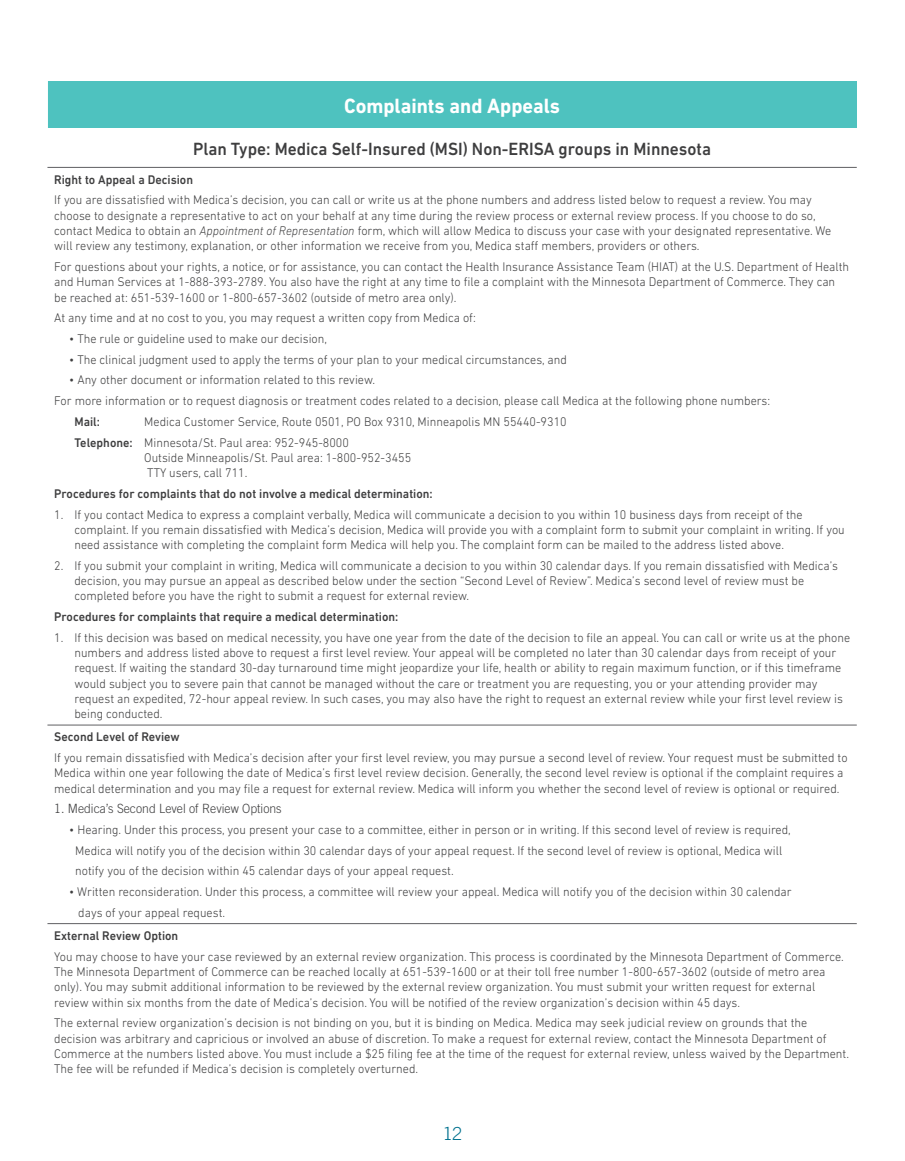
<style>
.page{position:relative;width:905px;height:1161px;background:#fff}
.page>*{position:absolute;margin:0;border:0;box-sizing:border-box;transform-origin:0 0}
.TABLE_head{font:700 21px "DIN Next LT Pro";color:#fff;scale:.96 1}
.TABLE_head-2{font:500 18px "DIN Next LT Pro";color:#3e3e3f;scale:.96 1}
.t1{font:300 18px "Trade Gothic LT Std";color:#00718e}
.TABLE_body{font:300 12.75px/15.3px "DIN Next LT Pro";color:#3e3e3f;scale:.96 1}
.TABLE_body-2{font:500 12.75px "DIN Next LT Pro";color:#3e3e3f;scale:.96 1}
.TABLE_body-3{font:300 12.75px "Trade Gothic LT Std";color:#3e3e3f;scale:.96 1}
.s1{font-style:italic}
.s2{font-weight:500}
</style>
<div class="page">
<div style="left:47px;top:81px;width:809px;height:48px;background:#4ec2bf"></div>
<hr style="left:47px;top:81px;width:1px;height:48px;background:#fff">
<hr style="left:47px;top:167px;width:809px;height:1px;background:#5f5f62">
<hr style="left:47px;top:725px;width:809px;height:1px;background:#5f5f62">
<hr style="left:47px;top:923px;width:809px;height:1px;background:#5f5f62">
<p class="TABLE_head" style="left:344px;top:93px;width:226px">Complaints and Appeals</p>
<p class="TABLE_head-2" style="left:193px;top:138px;width:541px">Plan Type: Medica Self-Insured (MSI) Non-ERISA groups in Minnesota</p>
<p class="TABLE_body-2" style="left:54px;top:172px;width:146px">Right to Appeal a Decision</p>
<p class="TABLE_body" style="left:54px;top:192px;width:810px">If you are dissatisfied with Medica’s decision, you can call or write us at the phone numbers and address listed below to request a review. You may choose to designate a representative to act on your behalf at any time during the review process or external review process. If you choose to do so, contact Medica to obtain an <span class="s1">Appointment of Representation</span> form, which will allow Medica to discuss your case with your designated representative. We will review any testimony, explanation, or other information we receive from you, Medica staff members, providers or others.</p>
<p class="TABLE_body" style="left:54px;top:259px;width:829px">For questions about your rights, a notice, or for assistance, you can contact the Health Insurance Assistance Team (HIAT) at the U.S. Department of Health and Human Services at 1-888-393-2789. You also have the right at any time to file a complaint with the Minnesota Department of Commerce. They can be reached at: 651-539-1600 or 1-800-657-3602 (outside of metro area only).</p>
<p class="TABLE_body" style="left:54px;top:310px;width:440px">At any time and at no cost to you, you may request a written copy from Medica of:</p>
<p class="TABLE_body" style="left:69px;top:331px;width:270px">• The rule or guideline used to make our decision,</p>
<p class="TABLE_body" style="left:69px;top:352px;width:520px">• The clinical judgment used to apply the terms of your plan to your medical circumstances, and</p>
<p class="TABLE_body" style="left:69px;top:372px;width:320px">• Any other document or information related to this review.</p>
<p class="TABLE_body" style="left:54px;top:393px;width:747px">For more information or to request diagnosis or treatment codes related to a decision, please call Medica at the following phone numbers:</p>
<p class="TABLE_body-2" style="left:74px;top:414px;width:28px">Mail:</p>
<p class="TABLE_body" style="left:144px;top:414px;width:441px">Medica Customer Service, Route 0501, PO Box 9310, Minneapolis MN 55440-9310</p>
<p class="TABLE_body" style="left:144px;top:434px;width:279px;text-indent:-70px"><span class="s2">Telephone:</span> Minnesota/St. Paul area: 952-945-8000<br>Outside Minneapolis/St. Paul area: 1-800-952-3455<br>TTY users, call 711.</p>
<p class="TABLE_body-2" style="left:54px;top:486px;width:396px">Procedures for complaints that do not involve a medical determination:</p>
<p class="TABLE_body" style="left:74px;top:506px;width:804px;text-indent:-20px">1. If you contact Medica to express a complaint verbally, Medica will communicate a decision to you within 10 business days from receipt of the complaint. If you remain dissatisfied with Medica’s decision, Medica will provide you with a complaint form to submit your complaint in writing. If you need assistance with completing the complaint form Medica will help you. The complaint form can be mailed to the address listed above.</p>
<p class="TABLE_body" style="left:74px;top:558px;width:797px;text-indent:-20px">2. If you submit your complaint in writing, Medica will communicate a decision to you within 30 calendar days. If you remain dissatisfied with Medica’s decision, you may pursue an appeal as described below under the section “Second Level of Review”. Medica’s second level of review must be completed before you have the right to submit a request for external review.</p>
<p class="TABLE_body-2" style="left:54px;top:609px;width:360px">Procedures for complaints that require a medical determination:</p>
<p class="TABLE_body" style="left:74px;top:630px;width:809px;text-indent:-20px">1. If this decision was based on medical necessity, you have one year from the date of the decision to file an appeal. You can call or write us at the phone numbers and address listed above to request a first level review. Your appeal will be completed no later than 30 calendar days from receipt of your request. If waiting the standard 30-day turnaround time might jeopardize your life, health or ability to regain maximum function, or if this timeframe would subject you to severe pain that cannot be managed without the care or treatment you are requesting, you or your attending provider may request an expedited, 72-hour appeal review. In such cases, you may also have the right to request an external review while your first level review is being conducted.</p>
<p class="TABLE_body-2" style="left:54px;top:730px;width:132px">Second Level of Review</p>
<p class="TABLE_body" style="left:54px;top:750px;width:828px">If you remain dissatisfied with Medica’s decision after your first level review, you may pursue a second level of review. Your request must be submitted to<br>Medica within one year following the date of Medica’s first level review decision. Generally, the second level review is optional if the complaint requires a medical determination and you may file a request for external review. Medica will inform you whether the second level of review is optional or required.</p>
<p class="TABLE_body-3" style="left:54px;top:801px;width:238px">1. Medica’s Second Level of Review Options</p>
<p class="TABLE_body" style="left:69px;top:822px;width:753px">• Hearing. Under this process, you present your case to a committee, either in person or in writing. If this second level of review is required,</p>
<p class="TABLE_body" style="left:75px;top:843px;width:737px">Medica will notify you of the decision within 30 calendar days of your appeal request. If the second level of review is optional, Medica will</p>
<p class="TABLE_body" style="left:75px;top:863px;width:396px">notify you of the decision within 45 calendar days of your appeal request.</p>
<p class="TABLE_body" style="left:69px;top:884px;width:754px">• Written reconsideration. Under this process, a committee will review your appeal. Medica will notify you of the decision within 30 calendar</p>
<p class="TABLE_body" style="left:78px;top:905px;width:154px">days of your appeal request.</p>
<p class="TABLE_body-2" style="left:54px;top:928px;width:131px">External Review Option</p>
<p class="TABLE_body" style="left:54px;top:949px;width:824px">You may choose to have your case reviewed by an external review organization. This process is coordinated by the Minnesota Department of Commerce.<br>The Minnesota Department of Commerce can be reached locally at 651-539-1600 or at their toll free number 1-800-657-3602 (outside of metro area only). You may submit additional information to be reviewed by the external review organization. You must submit your written request for external review within six months from the date of Medica’s decision. You will be notified of the review organization’s decision within 45 days.</p>
<p class="TABLE_body" style="left:54px;top:1015px;width:829px">The external review organization’s decision is not binding on you, but it is binding on Medica. Medica may seek judicial review on grounds that the decision was arbitrary and capricious or involved an abuse of discretion. To make a request for external review, contact the Minnesota Department of Commerce at the numbers listed above. You must include a $25 filing fee at the time of the request for external review, unless waived by the Department.<br>The fee will be refunded if Medica’s decision is completely overturned.</p>
<h2 class="t1" style="left:443px;top:1123px;width:21px">12</h2>
</div>
